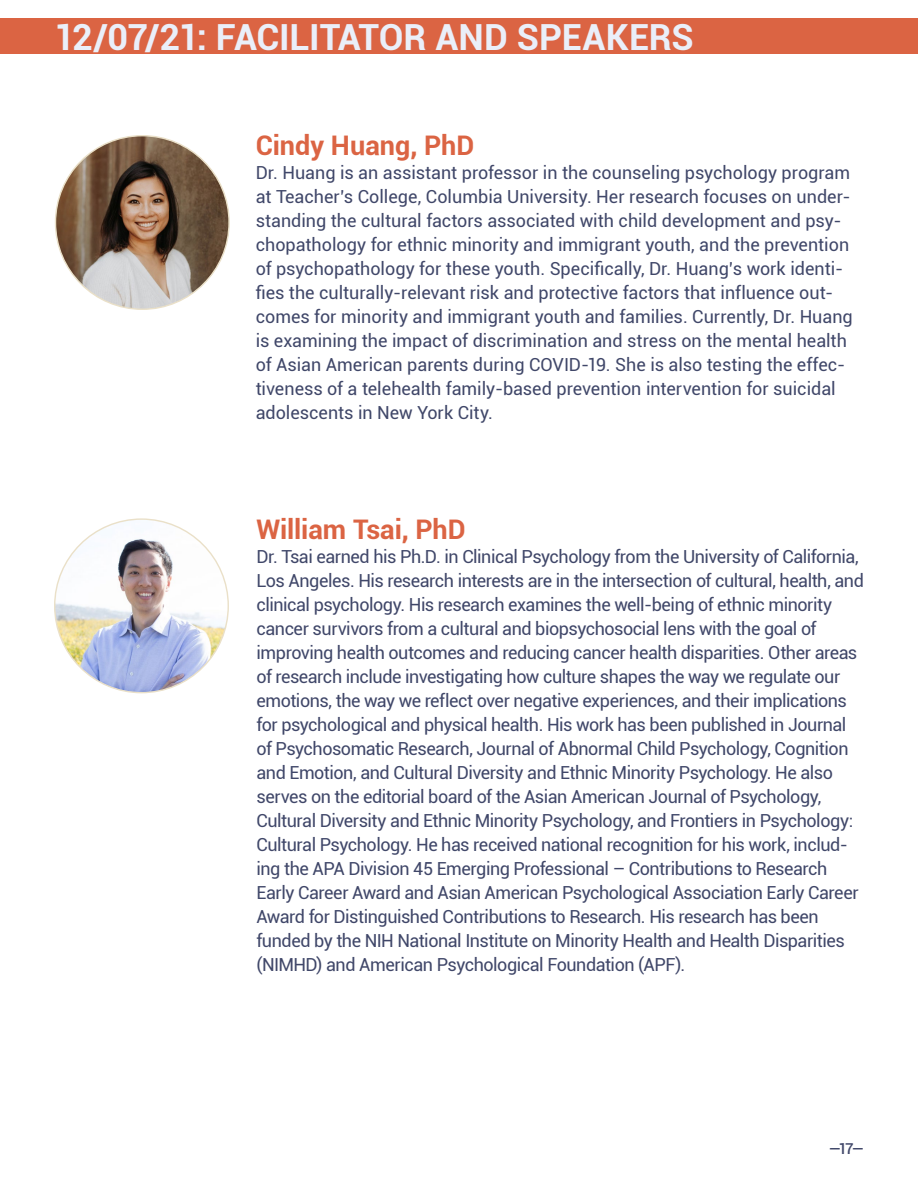
<style>
.page{position:relative;width:918px;height:1188px;background:#fff}
.page>*{position:absolute;margin:0;border:0;box-sizing:border-box;transform-origin:0 0}
.t1{font:700 36px "Roboto";letter-spacing:-.005em;color:#eaeff9}
.t2{font:700 27px "Roboto";color:#db6443}
.t3{font:18px/24px "Roboto";letter-spacing:-.025em;color:#404769}
.t4{font:18px/24px "Roboto";color:#404769}
.t5{font:500 15px "Roboto";color:#404769}
</style>
<div class="page">
<div style="left:0;top:19px;width:918px;height:35px;background:#db6443"></div>
<img style="left:56px;top:136px;width:173px;height:173px;border-radius:87px">
<img style="left:55px;top:519px;width:173px;height:174px;border-radius:87px">
<h1 class="t1" style="left:54px;top:12px;width:641px">12/07/21: FACILITATOR AND SPEAKERS</h1>
<h2 class="t2" style="left:256px;top:127px;width:220px">Cindy Huang, PhD</h2>
<p class="t4" style="left:256px;top:160px;width:599px">Dr. Huang is an assistant professor in the counseling psychology program at Teacher’s College, Columbia University. Her research focuses on under&shy;standing the cultural factors associated with child development and psy&shy;chopathology for ethnic minority and immigrant youth, and the prevention of psychopathology for these youth. Specifically, Dr. Huang’s work identi&shy;fies the culturally-relevant risk and protective factors that influence out&shy;comes for minority and immigrant youth and families. Currently, Dr. Huang is examining the impact of discrimination and stress on the mental health of Asian American parents during COVID-19. She is also testing the effec&shy;tiveness of a telehealth family-based prevention intervention for suicidal adolescents in New York City.</p>
<h2 class="t2" style="left:256px;top:510px;width:211px">William Tsai, PhD</h2>
<p class="t3" style="left:256px;top:544px;width:609px">Dr. Tsai earned his Ph.D. in Clinical Psychology from the University of California, Los Angeles. His research interests are in the intersection of cultural, health, and clinical psychology. His research examines the well-being of ethnic minority cancer survivors from a cultural and biopsychosocial lens with the goal of improving health outcomes and reducing cancer health disparities. Other areas of research include investigating how culture shapes the way we regulate our emotions, the way we reflect over negative experiences, and their implications for psychological and physical health. His work has been published in Journal of Psychosomatic Research, Journal of Abnormal Child Psychology, Cognition and Emotion, and Cultural Diversity and Ethnic Minority Psychology. He also serves on the editorial board of the Asian American Journal of Psychology, Cultural Diversity and Ethnic Minority Psychology, and Frontiers in Psychology:<br>Cultural Psychology. He has received national recognition for his work, includ&shy;ing the APA Division 45 Emerging Professional – Contributions to Research Early Career Award and Asian American Psychological Association Early Career Award for Distinguished Contributions to Research. His research has been funded by the NIH National Institute on Minority Health and Health Disparities (NIMHD) and American Psychological Foundation (APF).</p>
<p class="t5" style="left:829px;top:1138px;width:37px">—17—</p>
</div>
